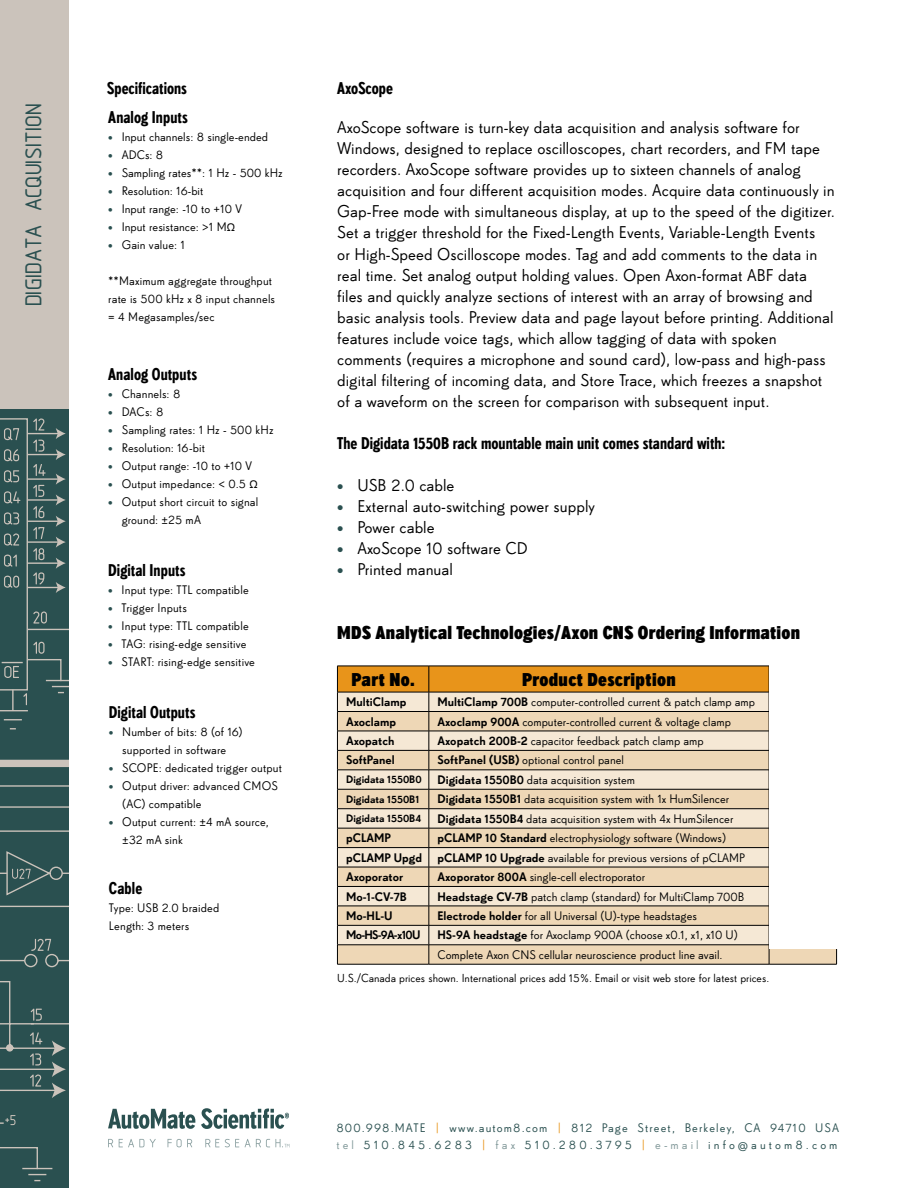
<style>
.page{position:relative;width:918px;height:1188px;background:#fff}
.page>*{position:absolute;margin:0;border:0;box-sizing:border-box;transform-origin:0 0}
.t1{font:24px "Isonorm 3098";letter-spacing:.01em;color:#2a5050}
.t2{font:18px "Super Grotesk B Cd Bd LF";letter-spacing:.01em;color:#000}
.t3{font:16.5px/21px "Super Grotesk B Rg LF";color:#000}
.t4{font:16.5px/29.1px "Super Grotesk B Cd Med LF";color:#000}
.t5{font:12px/18px "Super Grotesk B Rg LF";color:#000}
.t6{font:12px/16.5px "Super Grotesk B Rg LF";letter-spacing:.09em;color:#2a5050}
.t7{font:12px "Super Grotesk B Med LF";color:#000}
.t8{font:12px "Super Grotesk B Med LF";letter-spacing:-.06em;color:#000}
.t9{font:11.25px "Super Grotesk B Rg LF";color:#000}
.t10{font:10.5px "Super Grotesk B Med LF";color:#000}
.s1{color:#2a5050}
.s2{font-family:"Super Grotesk B Med LF"}
.s3{color:#e8941a}
.s4{color:#82999a}
</style>
<div class="page">
<div style="left:0;top:2px;width:68px;height:1186px;background:#2a5050"></div>
<div style="left:0;top:0;width:68px;height:409px;background:#cbc3bb"></div>
<svg style="left:4px;top:719px;width:18px;height:1px"></svg>
<div style="left:0;top:760px;width:68px;height:7px;background:#cbc3bb"></div>
<hr style="left:22px;top:1168px;width:30px;height:1px;background:#cbc3bb">
<svg style="left:0;top:1147px;width:46px;height:34px"></svg>
<svg style="left:0;top:418px;width:68px;height:293px"></svg>
<svg style="left:0;top:785px;width:68px;height:340px"></svg>
<svg style="left:337px;top:666px;width:500px;height:298px;background:#ddc7a7"></svg>
<hr style="left:337px;top:964px;width:92px;height:1px;background:#000">
<hr style="left:429px;top:964px;width:340px;height:1px;background:#000">
<hr style="left:769px;top:964px;width:68px;height:1px;background:#000">
<div style="left:769px;top:657px;width:70px;height:291px;background:#fff"></div>
<svg style="left:108px;top:1109px;width:87px;height:20px"></svg>
<svg style="left:201px;top:1108px;width:88px;height:21px"></svg>
<svg style="left:108px;top:1139px;width:5px;height:8px"></svg>
<svg style="left:119px;top:1139px;width:25px;height:8px"></svg>
<svg style="left:150px;top:1139px;width:6px;height:8px"></svg>
<svg style="left:168px;top:1139px;width:24px;height:8px"></svg>
<svg style="left:205px;top:1139px;width:34px;height:8px"></svg>
<svg style="left:245px;top:1139px;width:44px;height:8px"></svg>
<h1 class="t1" style="left:21px;top:305px;width:204px;rotate:-90deg">DIGIDATA AcQUISITION</h1>
<h3 class="t4" style="left:107px;top:74px;width:82px">Specifications<br>Analog Inputs</h3>
<p class="t5" style="left:108px;top:128px;width:161px"><span class="s1">•</span> Input channels: 8 single-ended</p>
<p class="t5" style="left:108px;top:146px;width:57px"><span class="s1">•</span> ADCs: 8</p>
<p class="t5" style="left:108px;top:164px;width:176px"><span class="s1">•</span> Sampling rates**: 1 Hz - 500 kHz</p>
<p class="t5" style="left:108px;top:182px;width:97px"><span class="s1">•</span> Resolution: 16-bit</p>
<p class="t5" style="left:108px;top:200px;width:135px"><span class="s1">•</span> Input range: -10 to +10 V</p>
<p class="t5" style="left:108px;top:218px;width:120px"><span class="s1">•</span> Input resistance: &gt;1 M</p>
<p class="t5" style="left:108px;top:236px;width:78px"><span class="s1">•</span> Gain value: 1</p>
<p class="t5" style="left:108px;top:272px;width:168px">**Maximum aggregate throughput rate is 500 kHz x 8 input channels = 4 Megasamples/sec</p>
<h3 class="t4" style="left:108px;top:360px;width:90px">Analog Outputs</h3>
<p class="t5" style="left:108px;top:385px;width:74px"><span class="s1">•</span> Channels: 8</p>
<p class="t5" style="left:108px;top:403px;width:57px"><span class="s1">•</span> DACs: 8</p>
<p class="t5" style="left:108px;top:421px;width:167px"><span class="s1">•</span> Sampling rates: 1 Hz - 500 kHz</p>
<p class="t5" style="left:108px;top:439px;width:98px"><span class="s1">•</span> Resolution: 16-bit</p>
<p class="t5" style="left:108px;top:457px;width:145px"><span class="s1">•</span> Output range: -10 to +10 V</p>
<p class="t5" style="left:108px;top:475px;width:139px"><span class="s1">•</span> Output impedance: &lt; 0.5</p>
<p class="t5" style="left:122px;top:493px;width:138px;text-indent:-14px"><span class="s1">•</span> Output short circuit to signal ground: ±25 mA</p>
<h3 class="t4" style="left:108px;top:555px;width:79px">Digital Inputs</h3>
<p class="t5" style="left:108px;top:580px;width:142px"><span class="s1">•</span> Input type: TTL compatible</p>
<p class="t5" style="left:108px;top:598px;width:80px"><span class="s1">•</span> Trigger Inputs</p>
<p class="t5" style="left:108px;top:616px;width:142px"><span class="s1">•</span> Input type: TTL compatible</p>
<p class="t5" style="left:108px;top:634px;width:140px"><span class="s1">•</span> TAG: rising-edge sensitive</p>
<p class="t5" style="left:108px;top:652px;width:148px"><span class="s1">•</span> START: rising-edge sensitive</p>
<h3 class="t4" style="left:109px;top:698px;width:88px">Digital Outputs</h3>
<p class="t5" style="left:109px;top:723px;width:135px;text-align:center"><span class="s1">•</span> Number of bits: 8 (of 16) supported in software</p>
<p class="t5" style="left:109px;top:759px;width:175px"><span class="s1">•</span> SCOPE: dedicated trigger output</p>
<p class="t5" style="left:122px;top:777px;width:157px;text-indent:-14px"><span class="s1">•</span> Output driver: advanced CMOS (AC) compatible</p>
<p class="t5" style="left:122px;top:813px;width:148px;text-indent:-14px"><span class="s1">•</span> Output current: ±4 mA source, ±32 mA sink</p>
<h3 class="t4" style="left:109px;top:873px;width:35px">Cable</h3>
<p class="t5" style="left:109px;top:899px;width:112px">Type: USB 2.0 braided<br>Length: 3 meters</p>
<h3 class="t4" style="left:337px;top:74px;width:57px">AxoScope</h3>
<p class="t3" style="left:337px;top:117px;width:499px">AxoScope software is turn-key data acquisition and analysis software for Windows, designed to replace oscilloscopes, chart recorders, and FM tape recorders. AxoScope software provides up to sixteen channels of analog acquisition and four different acquisition modes. Acquire data continuously in Gap-Free mode with simultaneous display, at up to the speed of the digitizer.<br>Set a trigger threshold for the Fixed-Length Events, Variable-Length Events<br>or High-Speed Oscilloscope modes. Tag and add comments to the data in real time. Set analog output holding values. Open Axon-format ABF data files and quickly analyze sections of interest with an array of browsing and basic analysis tools. Preview data and page layout before printing. Additional features include voice tags, which allow tagging of data with spoken comments (requires a microphone and sound card), low-pass and high-pass digital filtering of incoming data, and Store Trace, which freezes a snapshot of a waveform on the screen for comparison with subsequent input.</p>
<h3 class="t4" style="left:337px;top:428px;width:389px">The Digidata 1550B rack mountable main unit comes standard with:</h3>
<h3 class="t3" style="left:337px;top:474px;width:119px"><span class="s1">•</span> USB 2.0 cable</h3>
<h3 class="t3" style="left:337px;top:495px;width:259px"><span class="s1">•</span> External auto-switching power supply</h3>
<h3 class="t3" style="left:337px;top:516px;width:99px"><span class="s1">•</span> Power cable</h3>
<h3 class="t3" style="left:337px;top:537px;width:192px"><span class="s1">•</span> AxoScope 10 software CD</h3>
<h3 class="t3" style="left:337px;top:558px;width:117px"><span class="s1">•</span> Printed manual</h3>
<h2 class="t2" style="left:337px;top:622px;width:464px">MDS Analytical Technologies/Axon CNS Ordering Information</h2>
<h2 class="t2" style="left:352px;top:669px;width:65px">Part No.</h2>
<h2 class="t2" style="left:522px;top:669px;width:155px">Product Description</h2>
<p class="t7" style="left:346px;top:695px;width:62px">MultiClamp</p>
<p class="t5" style="left:437px;top:693px;width:319px"><span class="s2">MultiClamp 700B</span> computer-controlled current &amp; patch clamp amp</p>
<p class="t7" style="left:346px;top:714px;width:52px">Axoclamp</p>
<p class="t5" style="left:437px;top:712px;width:295px"><span class="s2">Axoclamp 900A</span> computer-controlled current &amp; voltage clamp</p>
<p class="t7" style="left:346px;top:734px;width:50px">Axopatch</p>
<p class="t5" style="left:437px;top:732px;width:268px"><span class="s2">Axopatch 200B-2</span> capacitor feedback patch clamp amp</p>
<p class="t7" style="left:346px;top:753px;width:50px">SoftPanel</p>
<p class="t5" style="left:437px;top:751px;width:188px"><span class="s2">SoftPanel (USB)</span> optional control panel</p>
<p class="t10" style="left:346px;top:773px;width:77px">Digidata 1550B0</p>
<p class="t5" style="left:437px;top:771px;width:199px"><span class="s2">Digidata 1550B0</span> data acquisition system</p>
<p class="t10" style="left:346px;top:793px;width:75px">Digidata 1550B1</p>
<p class="t5" style="left:437px;top:790px;width:293px"><span class="s2">Digidata 1550B1</span> data acquisition system with 1x HumSilencer</p>
<p class="t10" style="left:346px;top:812px;width:77px">Digidata 1550B4</p>
<p class="t5" style="left:437px;top:810px;width:297px"><span class="s2">Digidata 1550B4</span> data acquisition system with 4x HumSilencer</p>
<p class="t7" style="left:346px;top:831px;width:46px">pCLAMP</p>
<p class="t5" style="left:437px;top:829px;width:290px"><span class="s2">pCLAMP 10 Standard</span> electrophysiology software (Windows)</p>
<p class="t7" style="left:346px;top:850px;width:78px">pCLAMP Upgd</p>
<p class="t5" style="left:437px;top:848px;width:309px"><span class="s2">pCLAMP 10 Upgrade</span> available for previous versions of pCLAMP</p>
<p class="t7" style="left:346px;top:870px;width:59px">Axoporator</p>
<p class="t5" style="left:437px;top:868px;width:209px"><span class="s2">Axoporator 800A</span> single-cell electroporator</p>
<p class="t7" style="left:346px;top:889px;width:62px">Mo-1-CV-7B</p>
<p class="t5" style="left:437px;top:887px;width:308px"><span class="s2">Headstage CV-7B</span> patch clamp (standard) for MultiClamp 700B</p>
<p class="t7" style="left:346px;top:909px;width:48px">Mo-HL-U</p>
<p class="t5" style="left:437px;top:907px;width:261px"><span class="s2">Electrode holder</span> for all Universal (U)-type headstages</p>
<p class="t8" style="left:346px;top:928px;width:76px">Mo-HS-9A-x10U</p>
<p class="t5" style="left:437px;top:925px;width:302px;line-height:19.5px"><span class="s2">HS-9A headstage</span> for Axoclamp 900A (choose x0.1, x1, x10 U)<br>Complete Axon CNS cellular neuroscience product line avail.</p>
<p class="t9" style="left:337px;top:971px;width:433px">U.S./Canada prices shown. International prices add 15%. Email or visit web store for latest prices.</p>
<p class="t6" style="left:336px;top:1120px;width:504px">800.998.MATE <span class="s3">|</span> www.autom8.com <span class="s3">|</span> 812 Page Street, Berkeley, CA 94710 USA <span class="s4">tel</span> 510.845.6283 <span class="s3">|</span> <span class="s4">fax</span> 510.280.3795 <span class="s3">|</span> <span class="s4">e-mail</span> info@autom8.com</p>
</div>
